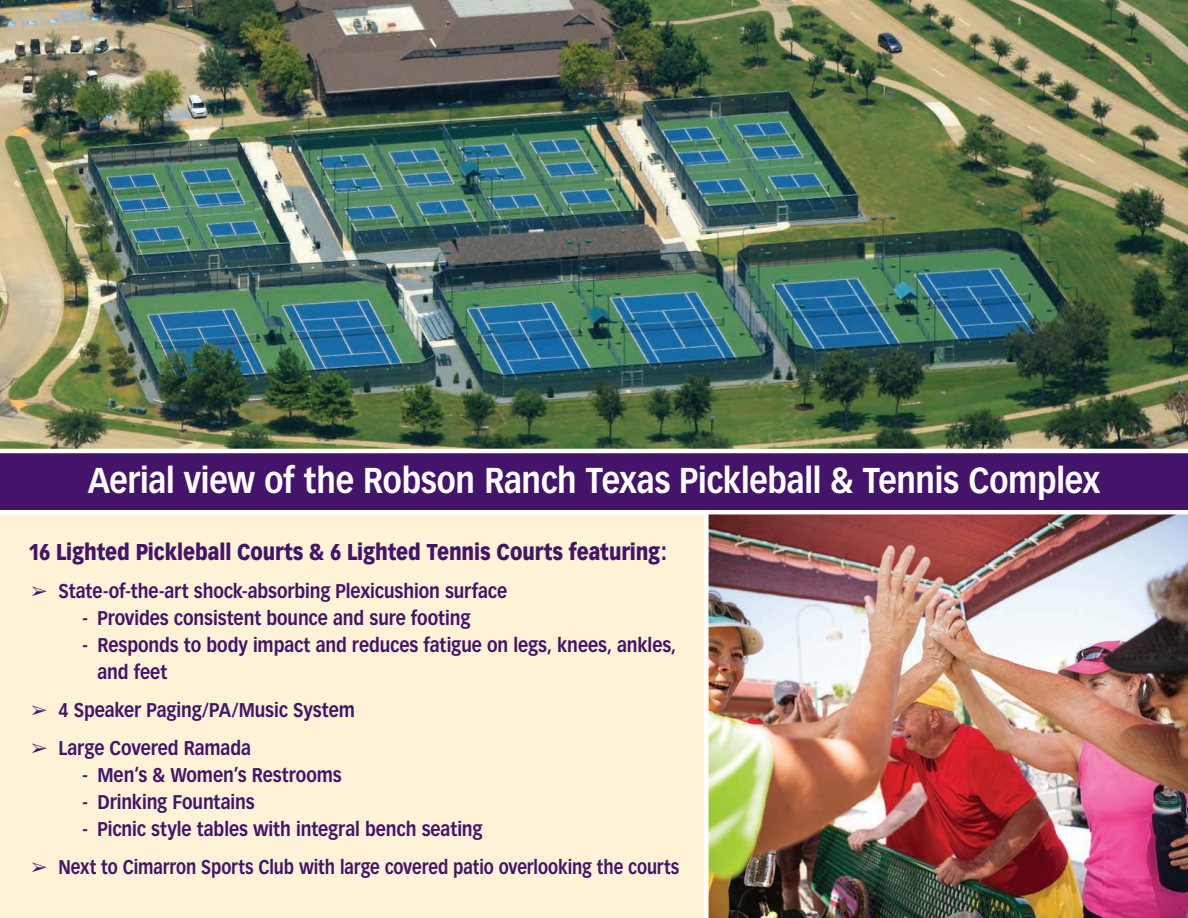
<style>
.page{position:relative;width:1188px;height:918px;background:#fff}
.page>*{position:absolute;margin:0;border:0;box-sizing:border-box;transform-origin:0 0}
.t1{font:700 35.25px "Vectora LH";letter-spacing:-.01em;color:#fff;scale:.88 1}
.t2{font:900 22.5px "Vectora LH";letter-spacing:-.005em;color:#44146b;scale:.85 1}
.t3{font:700 19.5px/27px "Vectora LH";letter-spacing:-.005em;color:#44146b;scale:.88 1}
.t4{font:700 19.5px "Vectora LH";letter-spacing:-.005em;color:#44146b;scale:.84 1}
</style>
<div class="page">
<div style="left:0;top:502px;width:706px;height:416px;background:#fef3d7"></div>
<img style="left:0;top:0;width:1188px;height:449px">
<img style="left:709px;top:514px;width:479px;height:404px">
<div style="left:0;top:451px;width:1188px;height:62px;background:#44146b"></div>
<hr style="left:0;top:510px;width:1188px;height:4px;background:#fff">
<hr style="left:0;top:449px;width:1188px;height:4px;background:#fff">
<div style="left:704px;top:512px;width:5px;height:406px;background:#fff"></div>
<h1 class="t1" style="left:88px;top:459px;width:1152px">Aerial view of the Robson Ranch Texas Pickleball &amp; Tennis Complex</h1>
<p class="t2" style="left:28px;top:538px;width:752px">16 Lighted Pickleball Courts &amp; 6 Lighted Tennis Courts featuring:</p>
<p class="t3" style="left:32px;top:578px;width:542px">➢ State-of-the-art shock-absorbing Plexicushion surface</p>
<p class="t3" style="left:83px;top:605px;width:443px">- Provides consistent bounce and sure footing</p>
<p class="t3" style="left:98px;top:632px;width:659px;text-indent:-15px">- Responds to body impact and reduces fatigue on legs, knees, ankles, and feet</p>
<p class="t3" style="left:32px;top:697px;width:369px">➢ 4 Speaker Paging/PA/Music System</p>
<p class="t3" style="left:32px;top:734px;width:251px">➢ Large Covered Ramada</p>
<p class="t3" style="left:83px;top:761px;width:296px">- Men’s &amp; Women’s Restrooms</p>
<p class="t3" style="left:83px;top:788px;width:197px">- Drinking Fountains</p>
<p class="t3" style="left:83px;top:815px;width:456px">- Picnic style tables with integral bench seating</p>
<p class="t4" style="left:32px;top:855px;width:773px">➢ Next to Cimarron Sports Club with large covered patio overlooking the courts</p>
</div>
